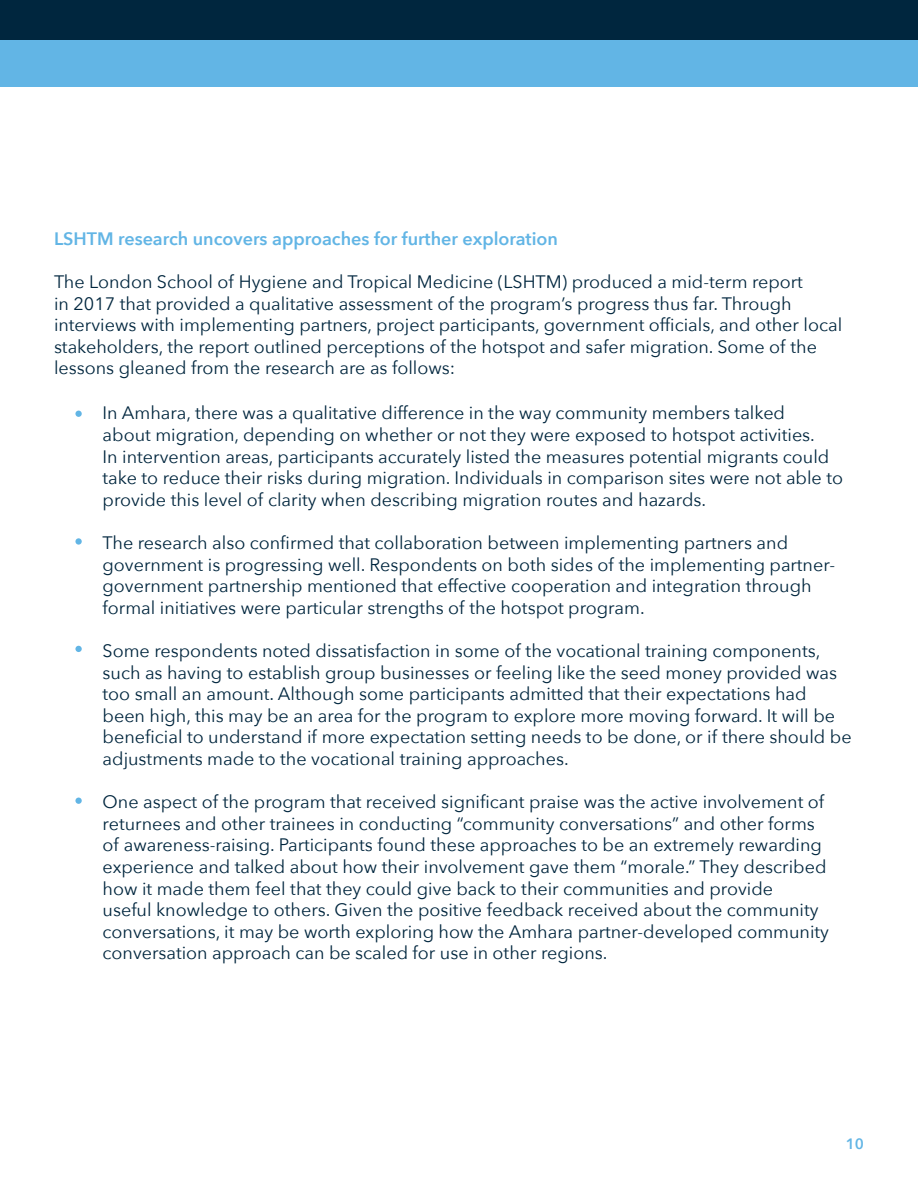
<style>
.page{position:relative;width:918px;height:1188px;background:#fff}
.page>*{position:absolute;margin:0;border:0;box-sizing:border-box;transform-origin:0 0}
.t1{font:18px/21.6px "Avenir Next";color:#00263e}
.t2{font:600 18px "Avenir Next";color:#62b5e5}
.t3{font:600 15px "Avenir Next";color:#62b5e5}
</style>
<div class="page">
<div style="left:0;top:0;width:918px;height:40px;background:#00263e"></div>
<div style="left:0;top:40px;width:918px;height:46px;background:#62b5e5"></div>
<div style="left:75px;top:411px;width:7px;height:6px;background:#62b5e5;border-radius:50%"></div>
<svg style="left:75px;top:538px;width:7px;height:7px"></svg>
<div style="left:75px;top:646px;width:7px;height:6px;background:#62b5e5;border-radius:50%"></div>
<div style="left:75px;top:798px;width:7px;height:6px;background:#62b5e5;border-radius:50%"></div>
<p class="t2" style="left:54px;top:223px;width:506px">LSHTM research uncovers approaches for further exploration</p>
<p class="t1" style="left:54px;top:270px;width:790px">The London School of Hygiene and Tropical Medicine (LSHTM) produced a mid-term report<br>in 2017 that provided a qualitative assessment of the program’s progress thus far. Through interviews with implementing partners, project participants, government officials, and other local stakeholders, the report outlined perceptions of the hotspot and safer migration. Some of the lessons gleaned from the research are as follows:</p>
<p class="t1" style="left:103px;top:402px;width:742px">In Amhara, there was a qualitative difference in the way community members talked<br>about migration, depending on whether or not they were exposed to hotspot activities.<br>In intervention areas, participants accurately listed the measures potential migrants could take to reduce their risks during migration. Individuals in comparison sites were not able to provide this level of clarity when describing migration routes and hazards.</p>
<p class="t1" style="left:103px;top:531px;width:734px">The research also confirmed that collaboration between implementing partners and government is progressing well. Respondents on both sides of the implementing partner&shy;government partnership mentioned that effective cooperation and integration through formal initiatives were particular strengths of the hotspot program.</p>
<p class="t1" style="left:103px;top:639px;width:751px">Some respondents noted dissatisfaction in some of the vocational training components, such as having to establish group businesses or feeling like the seed money provided was too small an amount. Although some participants admitted that their expectations had been high, this may be an area for the program to explore more moving forward. It will be beneficial to understand if more expectation setting needs to be done, or if there should be adjustments made to the vocational training approaches.</p>
<p class="t1" style="left:103px;top:790px;width:728px">One aspect of the program that received significant praise was the active involvement of returnees and other trainees in conducting “community conversations” and other forms of awareness-raising. Participants found these approaches to be an extremely rewarding experience and talked about how their involvement gave them “morale.” They described how it made them feel that they could give back to their communities and provide<br>useful knowledge to others. Given the positive feedback received about the community conversations, it may be worth exploring how the Amhara partner-developed community conversation approach can be scaled for use in other regions.</p>
<p class="t3" style="left:846px;top:1131px;width:20px">10</p>
</div>
